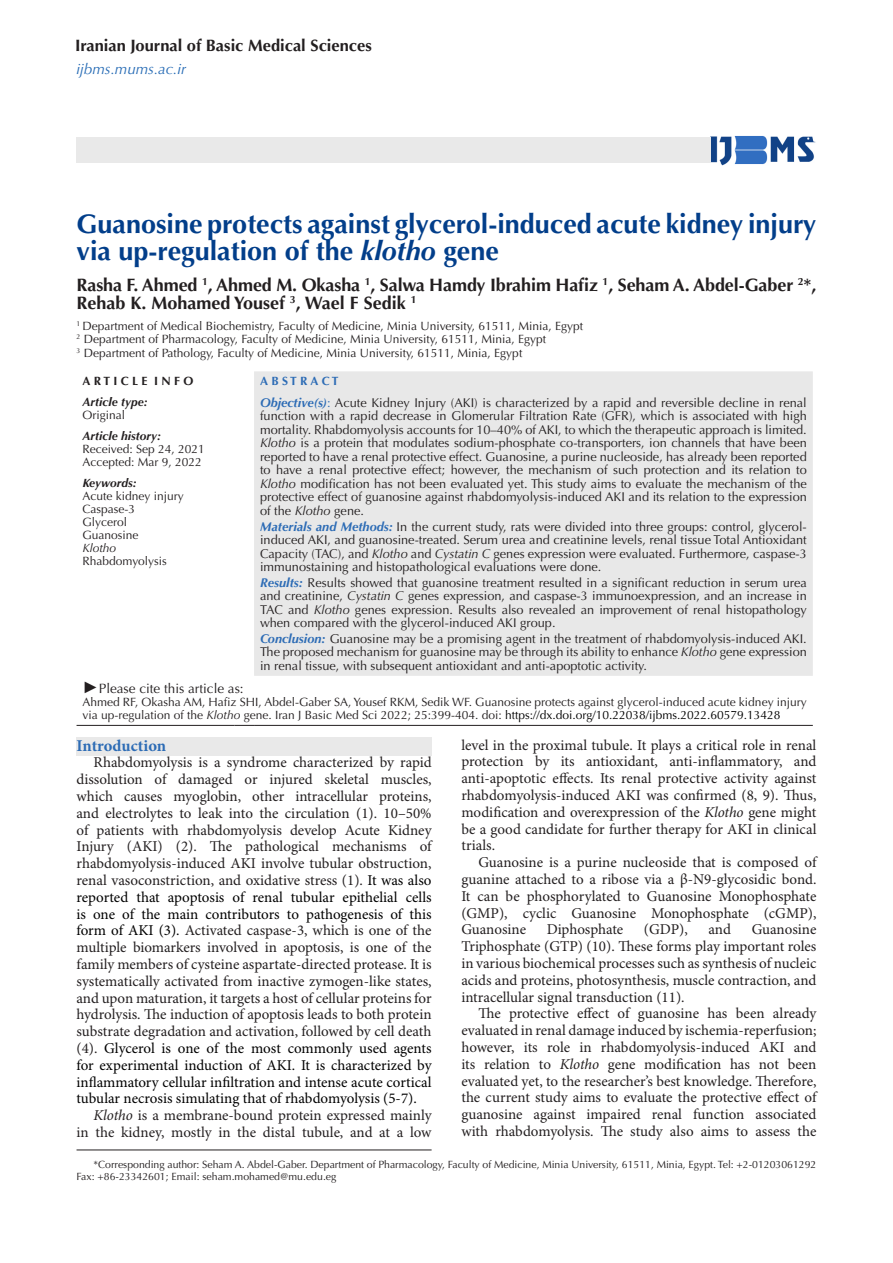
<style>
.page{position:relative;width:893px;height:1263px;background:#fff}
.page>*{position:absolute;margin:0;border:0;box-sizing:border-box;transform-origin:0 0}
.t1{font:700 27px/27px "Optima LT Std";color:#023e8a}
.t2{font:700 18px/17.7px "Optima LT Std";letter-spacing:-.005em;color:#231f20}
.t3{font:700 16.5px "Optima LT Std";color:#231f20}
.t4{font:700 16.5px "Minion Pro";letter-spacing:-.005em;color:#2d6cb5}
.t5{font:15px/16.8px "Minion Pro";letter-spacing:-.005em;color:#231f20;text-align:justify}
.t6{font:italic 15px "Optima LT Std";color:#296db6}
.t7{font:13.5px "Optima LT Std";color:#231f20}
.t8{font:12.75px/13.5px "Optima LT Std";color:#231f20;text-align:justify}
.Body_Text{font:12px/13px "Optima LT Std";color:#231f20}
.t9{font:italic 700 12px "Optima LT Std";color:#231f20}
.t10{font:700 12px "Optima LT Std";color:#231f20}
.t11{font:700 12px "Optima LT Std";color:#2d6cb5}
.Body_Text-2{font:italic 12px "Optima LT Std";color:#231f20}
.t12{font:10.5px/12.6px "Optima LT Std";color:#231f20}
.s1{font-style:italic}
.s2{font-weight:700;font-style:italic;color:#2d6cb5}
.s3{color:#2d6cb5}
.s4{font-family:"Times New Roman";font-style:italic;font-size:16.5px}
.s5{color:#000}
</style>
<div class="page">
<hr style="left:77px;top:1150px;width:355px;height:1px;background:#231f20">
<div style="left:254px;top:371px;width:559px;height:305px;background:#e8e8e8"></div>
<hr style="left:77px;top:725px;width:158px;height:1px;background:#231f20">
<svg style="left:235px;top:725px;width:19px;height:1px"></svg>
<hr style="left:254px;top:725px;width:559px;height:1px;background:#231f20">
<div style="left:77px;top:737px;width:355px;height:19px;background:#e9e9e9"></div>
<img style="left:710px;top:136px;width:106px;height:30px">
<div style="left:77px;top:137px;width:634px;height:26px;background:#e9e9e9"></div>
<p class="t3" style="left:75px;top:36px;width:298px">Iranian Journal of Basic Medical Sciences</p>
<p class="t6" style="left:77px;top:61px;width:111px">ijbms.mums.ac.ir</p>
<p class="t1" style="left:77px;top:211px;width:741px">Guanosine protects against glycerol-induced acute kidney injury via up-regulation of the <span class="s1">klotho</span> gene</p>
<p class="t2" style="left:77px;top:276px;width:741px">Rasha F. Ahmed <sup>1</sup>, Ahmed M. Okasha <sup>1</sup>, Salwa Hamdy Ibrahim Hafiz <sup>1</sup>, Seham A. Abdel-Gaber <sup>2</sup>*,<br>Rehab K. Mohamed Yousef <sup>3</sup>, Wael F Sedik <sup>1</sup></p>
<p class="Body_Text" style="left:77px;top:319px;width:508px"><sup>1</sup> Department of Medical Biochemistry, Faculty of Medicine, Minia University, 61511, Minia, Egypt</p>
<p class="Body_Text" style="left:77px;top:333px;width:471px"><sup>2</sup> Department of Pharmacology, Faculty of Medicine, Minia University, 61511, Minia, Egypt</p>
<p class="Body_Text" style="left:77px;top:346px;width:447px"><sup>3</sup> Department of Pathology, Faculty of Medicine, Minia University, 61511, Minia, Egypt</p>
<p class="t10" style="left:83px;top:374px;width:112px">A R T I C L E I N F O</p>
<p class="t11" style="left:260px;top:374px;width:80px">A B S T R A C T</p>
<p class="t9" style="left:83px;top:395px;width:67px">Article type:</p>
<p class="Body_Text" style="left:83px;top:409px;width:44px">Original</p>
<p class="t8" style="left:260px;top:396px;width:548px"><span class="s2">Objective(s)</span><span class="s3">:</span> Acute Kidney Injury (AKI) is characterized by a rapid and reversible decline in renal function with a rapid decrease in Glomerular Filtration Rate (GFR), which is associated with high mortality. Rhabdomyolysis accounts for 10–40% of AKI, to which the therapeutic approach is limited.<br><span class="s1">Klotho</span> is a protein that modulates sodium-phosphate co-transporters, ion channels that have been reported to have a renal protective effect. Guanosine, a purine nucleoside, has already been reported to have a renal protective effect; however, the mechanism of such protection and its relation to <span class="s1">Klotho</span> modification has not been evaluated yet. This study aims to evaluate the mechanism of the protective effect of guanosine against rhabdomyolysis-induced AKI and its relation to the expression of the <span class="s1">Klotho</span> gene.</p>
<p class="t8" style="left:260px;top:520px;width:548px"><span class="s2">Materials and Methods:</span> In the current study, rats were divided into three groups: control, glycerol&shy;induced AKI, and guanosine-treated. Serum urea and creatinine levels, renal tissue Total Antioxidant Capacity (TAC), and <span class="s1">Klotho</span> and <span class="s1">Cystatin C</span> genes expression were evaluated. Furthermore, caspase-3 immunostaining and histopathological evaluations were done.</p>
<p class="t8" style="left:260px;top:576px;width:548px"><span class="s2">Results:</span> Results showed that guanosine treatment resulted in a significant reduction in serum urea and creatinine, <span class="s1">Cystatin C</span> genes expression, and caspase-3 immunoexpression, and an increase in TAC and <span class="s1">Klotho</span> genes expression. Results also revealed an improvement of renal histopathology when compared with the glycerol-induced AKI group.</p>
<p class="t8" style="left:260px;top:632px;width:548px"><span class="s2">Conclusion:</span> Guanosine may be a promising agent in the treatment of rhabdomyolysis-induced AKI.<br>The proposed mechanism for guanosine may be through its ability to enhance <span class="s1">Klotho</span> gene expression in renal tissue, with subsequent antioxidant and anti-apoptotic activity.</p>
<p class="t9" style="left:83px;top:429px;width:80px">Article history:</p>
<p class="Body_Text" style="left:83px;top:443px;width:124px">Received: Sep 24, 2021</p>
<p class="Body_Text" style="left:83px;top:456px;width:121px">Accepted: Mar 9, 2022</p>
<p class="t9" style="left:83px;top:476px;width:56px">Keywords:</p>
<p class="Body_Text" style="left:83px;top:490px;width:103px">Acute kidney injury</p>
<p class="Body_Text" style="left:83px;top:503px;width:54px">Caspase-3</p>
<p class="Body_Text" style="left:83px;top:516px;width:46px">Glycerol</p>
<p class="Body_Text" style="left:83px;top:529px;width:58px">Guanosine</p>
<p class="Body_Text-2" style="left:83px;top:541px;width:35px">Klotho</p>
<p class="Body_Text" style="left:83px;top:555px;width:86px">Rhabdomyolysis</p>
<p class="t7" style="left:83px;top:681px;width:163px"><span class="s4">►</span>Please cite this article as:</p>
<p class="Body_Text" style="left:83px;top:696px;width:726px">Ahmed RF, Okasha AM, Hafiz SHI, Abdel-Gaber SA, Yousef RKM, Sedik WF. Guanosine protects against glycerol-induced acute kidney injury via up-regulation of the <span class="s1">Klotho</span> gene. Iran J Basic Med Sci 2022; 25:399-404. doi: <span class="s5">https://dx.doi.org/10.22038/ijbms.2022.60579.13428</span></p>
<p class="t4" style="left:77px;top:734px;width:91px">Introduction</p>
<p class="t5" style="left:77px;top:755px;width:357px;text-indent:17px">Rhabdomyolysis is a syndrome characterized by rapid dissolution of damaged or injured skeletal muscles, which causes myoglobin, other intracellular proteins, and electrolytes to leak into the circulation (1). 10–50% of patients with rhabdomyolysis develop Acute Kidney Injury (AKI) (2). The pathological mechanisms of rhabdomyolysis-induced AKI involve tubular obstruction, renal vasoconstriction, and oxidative stress (1). <span class="s5">It was also reported that apoptosis of renal tubular epithelial cells is one of the main contributors to pathogenesis of this form of AKI (3).</span> Activated caspase-3, which is one of the multiple biomarkers involved in apoptosis, is one of the family members of cysteine aspartate-directed protease. It is systematically activated from inactive zymogen-like states, and upon maturation, it targets a host of cellular proteins for hydrolysis. The induction of apoptosis leads to both protein substrate degradation and activation, followed by cell death (4). <span class="s5">Glycerol is one of the most commonly used agents for experimental induction of AKI. It is characterized by inflammatory cellular infiltration and intense acute cortical tubular necrosis simulating that of rhabdomyolysis (5-7).</span></p>
<p class="t5" style="left:77px;top:1108px;width:357px;text-align:right"><span class="s1">Klotho</span> is a membrane-bound protein expressed mainly<br>in the kidney, mostly in the distal tubule, and at a low</p>
<p class="t5" style="left:461px;top:737px;width:357px">level in the proximal tubule. It plays a critical role in renal protection by its antioxidant, anti-inflammatory, and anti-apoptotic effects. Its renal protective activity against rhabdomyolysis-induced AKI was confirmed (8, 9). Thus, modification and overexpression of the <span class="s1">Klotho</span> gene might be a good candidate for further therapy for AKI in clinical trials.</p>
<p class="t5" style="left:461px;top:854px;width:357px;text-indent:17px">Guanosine is a purine nucleoside that is composed of guanine attached to a ribose via a β-N9-glycosidic bond.<br>It can be phosphorylated to Guanosine Monophosphate (GMP), cyclic Guanosine Monophosphate (cGMP), Guanosine</p>
<p class="t5" style="left:547px;top:922px;width:78px">Diphosphate</p>
<p class="t5" style="left:644px;top:922px;width:45px">(GDP),</p>
<p class="t5" style="left:708px;top:922px;width:24px">and</p>
<p class="t5" style="left:461px;top:922px;width:357px;text-indent:290px">Guanosine Triphosphate (GTP) (10). These forms play important roles in various biochemical processes such as synthesis of nucleic acids and proteins, photosynthesis, muscle contraction, and intracellular signal transduction (11).</p>
<p class="t5" style="left:461px;top:1006px;width:357px;text-indent:17px">The protective effect of guanosine has been already evaluated in renal damage induced by ischemia-reperfusion; however, its role in rhabdomyolysis-induced AKI and its relation to <span class="s1">Klotho</span> gene modification has not been evaluated yet, to the researcher’s best knowledge. Therefore, the current study aims to evaluate the protective effect of guanosine against impaired renal function associated with rhabdomyolysis. The study also aims to assess the</p>
<p class="t12" style="left:77px;top:1158px;width:741px;text-indent:17px">*Corresponding author: Seham A. Abdel-Gaber. Department of Pharmacology, Faculty of Medicine, Minia University, 61511, Minia, Egypt. Tel: +2-01203061292<br>Fax: +86-23342601; Email: seham.mohamed@mu.edu.eg</p>
</div>
